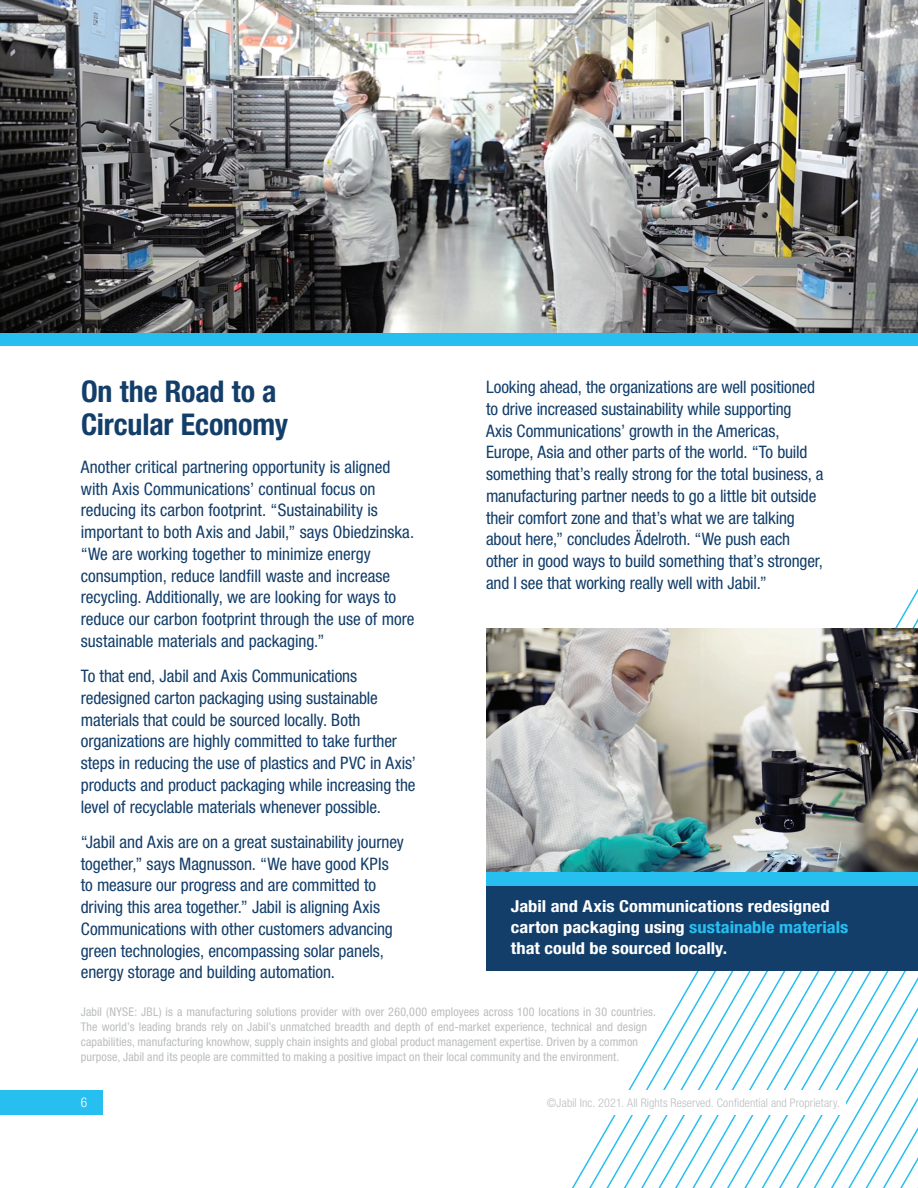
<style>
.page{position:relative;width:918px;height:1188px;background:#fff}
.page>*{position:absolute;margin:0;border:0;box-sizing:border-box;transform-origin:0 0}
.t1{font:700 condensed 30px/33px "Helvetica Neue LT Std";letter-spacing:-.005em;color:#133e6a}
.t2{font:condensed 17.25px/21.8px "Helvetica Neue LT Std";letter-spacing:-.005em;color:#133e6a}
.t3{font:700 condensed 16.5px/21px "Helvetica Neue LT Std";color:#fff;scale:1.12 1}
.t4{font:300 condensed 13.5px "Helvetica Neue LT Std";color:#fff}
.t5{font:condensed 12px/15px "Helvetica Neue LT Std";letter-spacing:.01em;color:#bbbdbf}
.t6{font:300 condensed 12px "Helvetica Neue LT Std";letter-spacing:.01em;color:#bbbdbf}
.s1{color:#27bff0}
</style>
<div class="page">
<svg style="left:502px;top:588px;width:416px;height:600px"></svg>
<div style="left:103px;top:1090px;width:743px;height:24px;background:#fff"></div>
<img style="left:486px;top:629px;width:432px;height:244px">
<div style="left:0;top:1090px;width:103px;height:24px;background:#27bff0"></div>
<div style="left:486px;top:873px;width:432px;height:13px;background:#27bff0"></div>
<div style="left:486px;top:886px;width:432px;height:85px;background:#133e6a"></div>
<div style="left:0;top:333px;width:918px;height:13px;background:#27bff0"></div>
<img style="left:0;top:0;width:918px;height:333px">
<h1 class="t1" style="left:81px;top:375px;width:209px">On the Road to a<br>Circular Economy</h1>
<p class="t2" style="left:81px;top:456px;width:335px">Another critical partnering opportunity is aligned with Axis Communications’ continual focus on reducing its carbon footprint. “Sustainability is important to both Axis and Jabil,” says Obiedzinska. “We are working together to minimize energy consumption, reduce landfill waste and increase recycling. Additionally, we are looking for ways to reduce our carbon footprint through the use of more sustainable materials and packaging.”</p>
<p class="t2" style="left:81px;top:665px;width:337px">To that end, Jabil and Axis Communications redesigned carton packaging using sustainable materials that could be sourced locally. Both organizations are highly committed to take further steps in reducing the use of plastics and PVC in Axis’ products and product packaging while increasing the level of recyclable materials whenever possible.</p>
<p class="t2" style="left:81px;top:831px;width:324px">“Jabil and Axis are on a great sustainability journey together,” says Magnusson. “We have good KPIs to measure our progress and are committed to driving this area together.” Jabil is aligning Axis Communications with other customers advancing green technologies, encompassing solar panels, energy storage and building automation.</p>
<p class="t2" style="left:486px;top:376px;width:339px">Looking ahead, the organizations are well positioned to drive increased sustainability while supporting<br>Axis Communications’ growth in the Americas, Europe, Asia and other parts of the world. “To build something that’s really strong for the total business, a manufacturing partner needs to go a little bit outside their comfort zone and that’s what we are talking about here,” concludes Ädelroth. “We push each other in good ways to build something that’s stronger, and I see that working really well with Jabil.”</p>
<p class="t3" style="left:511px;top:896px;width:303px">Jabil and Axis Communications redesigned carton packaging using <span class="s1">sustainable materials </span>that could be sourced locally.</p>
<p class="t5" style="left:81px;top:1005px;width:577px">Jabil (NYSE: JBL) is a manufacturing solutions provider with over 260,000 employees across 100 locations in 30 countries.<br>The world’s leading brands rely on Jabil’s unmatched breadth and depth of end-market experience, technical and design capabilities, manufacturing knowhow, supply chain insights and global product management expertise. Driven by a common purpose, Jabil and its people are committed to making a positive impact on their local community and the environment.</p>
<p class="t4" style="left:81px;top:1095px;width:8px">6</p>
<p class="t6" style="left:547px;top:1096px;width:295px">©Jabil Inc. 2021. All Rights Reserved. Confidential and Proprietary.</p>
</div>
